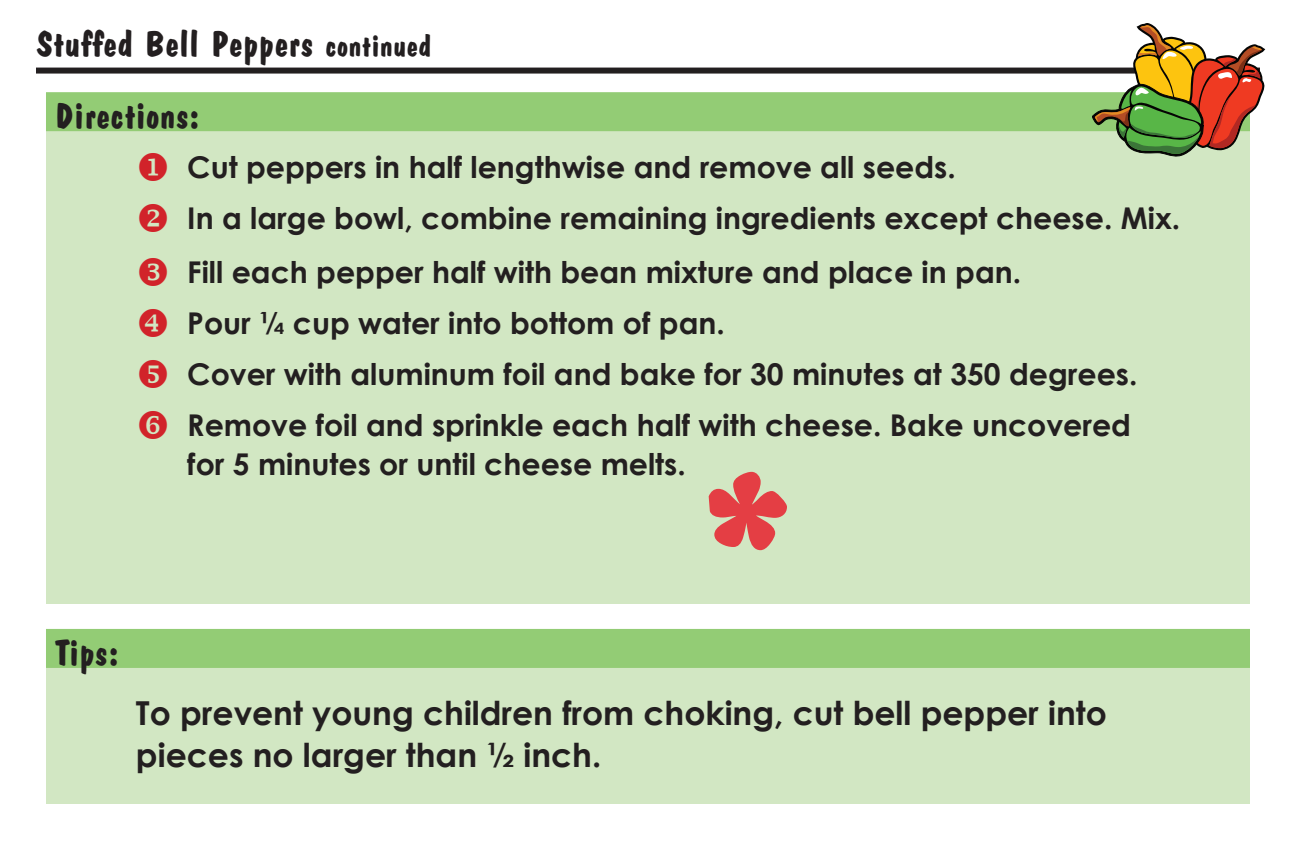
<style>
.page{position:relative;width:1296px;height:864px;background:#fff}
.page>*{position:absolute;margin:0;border:0;box-sizing:border-box;transform-origin:0 0}
.CardTitle_Rear{font:700 36px "Dom Casual Std";color:#231f20}
.t1{font:700 33px/42px "Century Gothic";color:#231f20}
.t2{font:700 30px/54px "Century Gothic";color:#231f20}
.s1{font-size:30px}
.s2{color:#d1232a}
</style>
<div class="page">
<div style="left:36px;top:68px;width:1224px;height:6px;background:#231f20"></div>
<div style="left:46px;top:103px;width:1204px;height:500px;background:#d2e7c3"></div>
<div style="left:46px;top:92px;width:1204px;height:39px;background:#93cc75"></div>
<div style="left:46px;top:639px;width:1204px;height:165px;background:#d2e7c3"></div>
<div style="left:46px;top:629px;width:1204px;height:39px;background:#93cc75"></div>
<svg style="left:709px;top:472px;width:78px;height:78px"></svg>
<svg style="left:1092px;top:23px;width:173px;height:133px"></svg>
<p class="CardTitle_Rear" style="left:36px;top:23px;width:397px">Stuffed Bell Peppers <span class="s1">continued</span></p>
<p class="CardTitle_Rear" style="left:55px;top:95px;width:147px">Directions:</p>
<p class="t2" style="left:136px;top:139px;width:821px"><span class="s2">◆</span> Cut peppers in half lengthwise and remove all seeds.</p>
<p class="t2" style="left:187px;top:190px;width:994px;text-indent:-51px"><span class="s2">❖</span> In a large bowl, combine remaining ingredients except cheese. Mix.<br>Fill each pepper half with bean mixture and place in pan.</p>
<p class="t2" style="left:187px;top:295px;width:539px">Pour ¼ cup water into bottom of pan.</p>
<p class="t2" style="left:187px;top:346px;width:952px">Cover with aluminum foil and bake for 30 minutes at 350 degrees.</p>
<p class="t2" style="left:187px;top:405px;width:945px;line-height:39px">Remove foil and sprinkle each half with cheese. Bake uncovered for 5 minutes or until cheese melts.</p>
<p class="CardTitle_Rear" style="left:55px;top:632px;width:66px">Tips:</p>
<p class="t1" style="left:136px;top:691px;width:972px">To prevent young children from choking, cut bell pepper into pieces no larger than ½ inch.</p>
</div>
